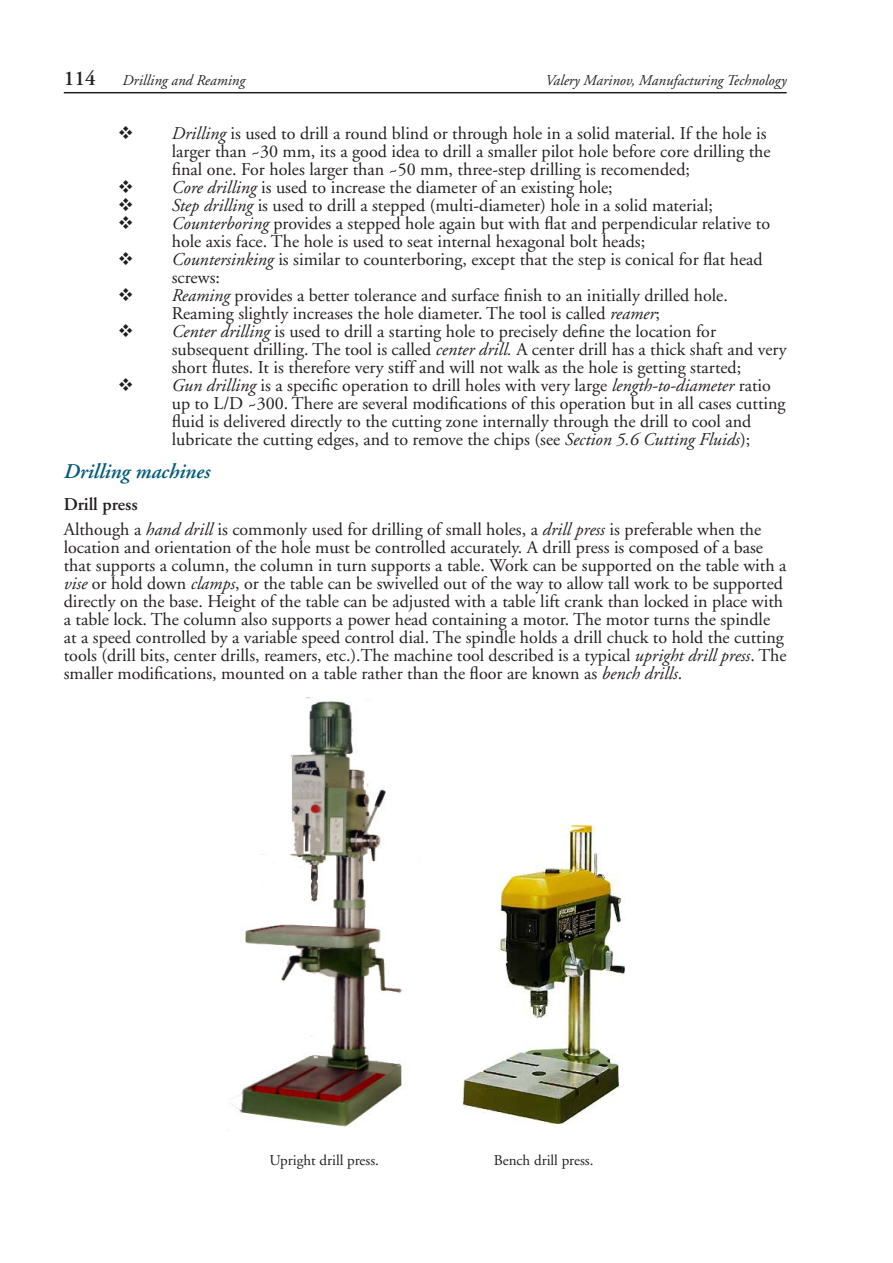
<style>
.page{position:relative;width:893px;height:1263px;background:#fff}
.page>*{position:absolute;margin:0;border:0;box-sizing:border-box;transform-origin:0 0}
.t1{font:italic 600 21px "Adobe Garamond";color:#005b7f}
.t2{font:600 21px "Adobe Garamond";color:#231f20}
.t3{font:18px/18px "Adobe Garamond";color:#231f20}
.t4{font:italic 15px "Adobe Garamond";color:#231f20}
.t5{font:15px "Adobe Garamond";color:#231f20}
.s1{font-style:italic}
.s2{font-weight:600}
</style>
<div class="page">
<hr style="left:64px;top:92px;width:723px;height:1px;background:#231f20">
<img style="left:230px;top:697px;width:172px;height:430px">
<img style="left:463px;top:825px;width:161px;height:298px">
<p class="t2" style="left:64px;top:66px;width:34px">114</p>
<p class="t4" style="left:123px;top:71px;width:124px">Drilling and Reaming</p>
<p class="t4" style="left:545px;top:71px;width:243px">Valery Marinov, Manufacturing Technology</p>
<p class="t3" style="left:172px;top:124px;width:600px;text-indent:-54px">❖ <span class="s1">Drilling</span> is used to drill a round blind or through hole in a solid material. If the hole is larger than ~30 mm, its a good idea to drill a smaller pilot hole before core drilling the final one. For holes larger than ~50 mm, three-step drilling is recomended;</p>
<p class="t3" style="left:118px;top:178px;width:496px">❖ <span class="s1">Core drilling</span> is used to increase the diameter of an existing hole;</p>
<p class="t3" style="left:118px;top:196px;width:597px">❖ <span class="s1">Step drilling</span> is used to drill a stepped (multi-diameter) hole in a solid material;</p>
<p class="t3" style="left:172px;top:214px;width:600px;text-indent:-54px">❖ <span class="s1">Counterboring</span> provides a stepped hole again but with flat and perpendicular relative to hole axis face. The hole is used to seat internal hexagonal bolt heads;</p>
<p class="t3" style="left:172px;top:250px;width:592px;text-indent:-54px">❖ <span class="s1">Countersinking</span> is similar to counterboring, except that the step is conical for flat head screws:</p>
<p class="t3" style="left:172px;top:286px;width:558px;text-indent:-54px">❖ <span class="s1">Reaming</span> provides a better tolerance and surface finish to an initially drilled hole.<br>Reaming slightly increases the hole diameter. The tool is called <span class="s1">reamer</span>;</p>
<p class="t3" style="left:172px;top:322px;width:616px;text-indent:-54px">❖ <span class="s1">Center drilling</span> is used to drill a starting hole to precisely define the location for subsequent drilling. The tool is called <span class="s1">center drill.</span> A center drill has a thick shaft and very short flutes. It is therefore very stiff and will not walk as the hole is getting started;</p>
<p class="t3" style="left:172px;top:376px;width:615px;text-indent:-54px">❖ <span class="s1">Gun drilling</span> is a specific operation to drill holes with very large <span class="s1">length-to-diameter</span> ratio up to L/D ~300. There are several modifications of this operation but in all cases cutting fluid is delivered directly to the cutting zone internally through the drill to cool and lubricate the cutting edges, and to remove the chips (see <span class="s1">Section 5.6 Cutting Fluids</span>);</p>
<p class="t1" style="left:64px;top:459px;width:148px">Drilling machines</p>
<p class="t3" style="left:64px;top:491px;width:699px;line-height:25.5px"><span class="s2">Drill press<br></span>Although a <span class="s1">hand drill</span> is commonly used for drilling of small holes, a <span class="s1">drill press</span> is preferable when the</p>
<p class="t3" style="left:64px;top:538px;width:724px">location and orientation of the hole must be controlled accurately. A drill press is composed of a base that supports a column, the column in turn supports a table. Work can be supported on the table with a <span class="s1">vise</span> or hold down <span class="s1">clamps</span>, or the table can be swivelled out of the way to allow tall work to be supported directly on the base. Height of the table can be adjusted with a table lift crank than locked in place with a table lock. The column also supports a power head containing a motor. The motor turns the spindle at a speed controlled by a variable speed control dial. The spindle holds a drill chuck to hold the cutting tools (drill bits, center drills, reamers, etc.).The machine tool described is a typical <span class="s1">upright drill press</span>. The smaller modifications, mounted on a table rather than the floor are known as <span class="s1">bench drills</span>.</p>
<p class="t5" style="left:270px;top:1151px;width:111px">Upright drill press.</p>
<p class="t5" style="left:494px;top:1151px;width:101px">Bench drill press.</p>
</div>
